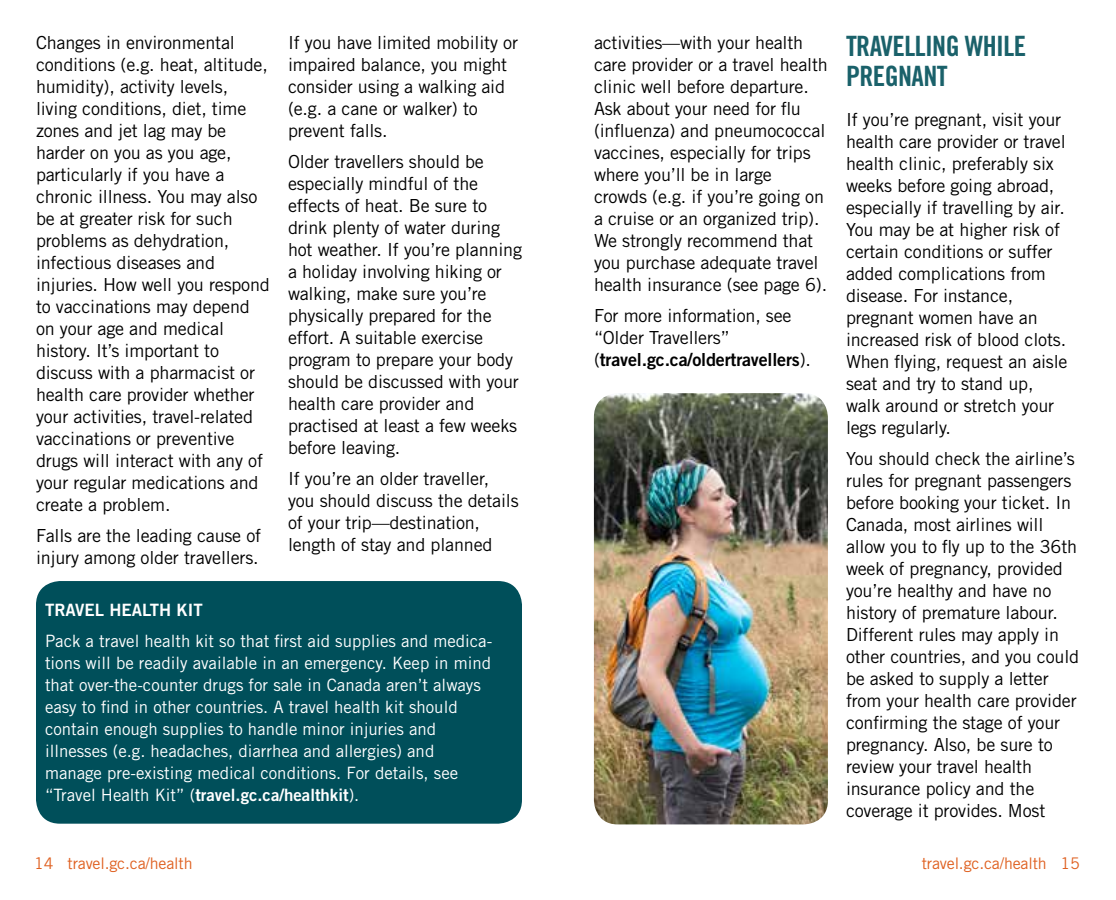
<style>
.page{position:relative;width:1116px;height:900px;background:#fff}
.page>*{position:absolute;margin:0;border:0;box-sizing:border-box;transform-origin:0 0}
.t1{font:28px/30px "Trade Gothic LT Std Bd Cn 20";letter-spacing:-.02em;color:#1a616a}
.t2{font:18px/22px "Trade Gothic LT Std";letter-spacing:-.01em;color:#000}
.t3{font:18px "Trade Gothic LT Std Bd 2";letter-spacing:-.01em;color:#000}
.t4{font:17px/22px "Trade Gothic LT Std";color:#fff}
.t5{font:17px "Trade Gothic LT Std Bd 2";color:#fff}
.t6{font:16px "Trade Gothic LT Std";letter-spacing:-.01em;color:#df6020}
.s1{font-family:"Trade Gothic LT Std"}
</style>
<div class="page">
<div style="left:36px;top:581px;width:486px;height:243px;background:#004f5a;border-radius:24px"></div>
<img style="left:594px;top:393px;width:234px;height:431px">
<p class="t2" style="left:36px;top:31px;width:235px">Changes in environmental conditions (e.g. heat, altitude, humidity), activity levels, living conditions, diet, time zones and jet lag may be harder on you as you age, particularly if you have a chronic illness. You may also be at greater risk for such problems as dehydration, infectious diseases and injuries. How well you respond to vaccinations may depend on your age and medical history. It’s important to discuss with a pharmacist or health care provider whether your activities, travel-related vaccinations or preventive drugs will interact with any of your regular medications and create a problem.</p>
<p class="t2" style="left:36px;top:524px;width:227px">Falls are the leading cause of injury among older travellers.</p>
<p class="t2" style="left:288px;top:31px;width:232px">If you have limited mobility or impaired balance, you might consider using a walking aid (e.g. a cane or walker) to prevent falls.</p>
<p class="t2" style="left:288px;top:150px;width:236px">Older travellers should be especially mindful of the effects of heat. Be sure to drink plenty of water during hot weather. If you’re planning a holiday involving hiking or walking, make sure you’re physically prepared for the effort. A suitable exercise program to prepare your body should be discussed with your health care provider and practised at least a few weeks before leaving.</p>
<p class="t2" style="left:288px;top:467px;width:232px">If you’re an older traveller, you should discuss the details of your trip—destination, length of stay and planned</p>
<p class="t5" style="left:45px;top:599px;width:159px">TRAVEL HEALTH KIT</p>
<p class="t4" style="left:45px;top:630px;width:449px">Pack a travel health kit so that first aid supplies and medica&shy;tions will be readily available in an emergency. Keep in mind that over-the-counter drugs for sale in Canada aren’t always easy to find in other countries. A travel health kit should contain enough supplies to handle minor injuries and illnesses (e.g. headaches, diarrhea and allergies) and manage pre-existing medical conditions. For details, see</p>
<p class="t5" style="left:45px;top:784px;width:316px"><span class="s1">“Travel Health Kit” (</span>travel.gc.ca/healthkit<span class="s1">).</span></p>
<p class="t2" style="left:594px;top:31px;width:235px">activities—with your health care provider or a travel health clinic well before departure.<br>Ask about your need for flu (influenza) and pneumococcal vaccines, especially for trips where you’ll be in large crowds (e.g. if you’re going on a cruise or an organized trip).<br>We strongly recommend that you purchase adequate travel health insurance (see page 6).</p>
<p class="t2" style="left:594px;top:304px;width:199px">For more information, see “Older Travellers”</p>
<p class="t3" style="left:594px;top:348px;width:219px"><span class="s1">(</span>travel.gc.ca/oldertravellers<span class="s1">).</span></p>
<h1 class="t1" style="left:846px;top:31px;width:182px">TRAVELLING WHILE<br>PREGNANT</h1>
<p class="t2" style="left:846px;top:109px;width:223px">If you’re pregnant, visit your health care provider or travel health clinic, preferably six weeks before going abroad, especially if travelling by air.<br>You may be at higher risk of certain conditions or suffer added complications from disease. For instance, pregnant women have an increased risk of blood clots.<br>When flying, request an aisle seat and try to stand up, walk around or stretch your legs regularly.</p>
<p class="t2" style="left:846px;top:448px;width:235px">You should check the airline’s rules for pregnant passengers before booking your ticket. In<br>Canada, most airlines will allow you to fly up to the 36th week of pregnancy, provided you’re healthy and have no history of premature labour.<br>Different rules may apply in other countries, and you could be asked to supply a letter from your health care provider confirming the stage of your pregnancy. Also, be sure to review your travel health insurance policy and the coverage it provides. Most</p>
<p class="t6" style="left:34px;top:853px;width:160px">14 travel.gc.ca/health</p>
<p class="t6" style="left:922px;top:853px;width:160px">travel.gc.ca/health 15</p>
</div>
